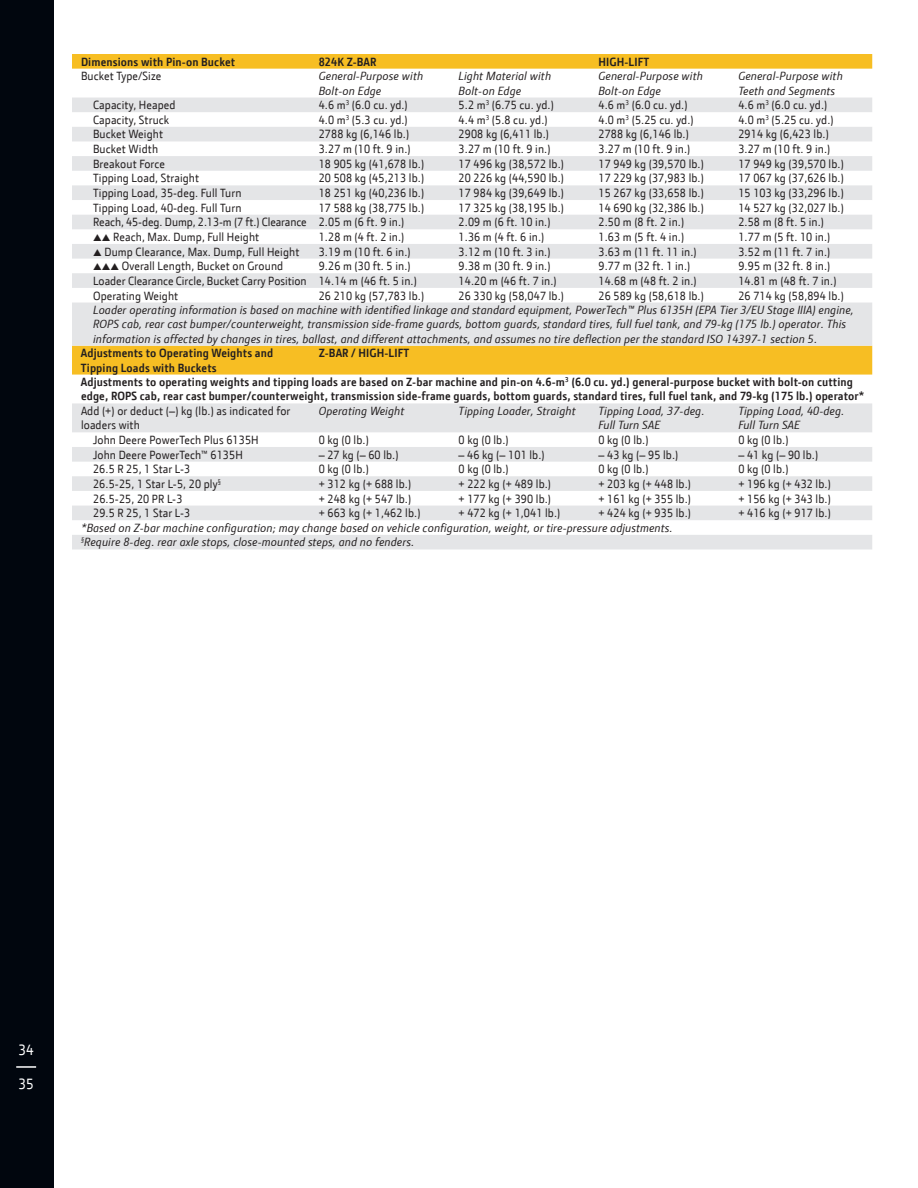
<style>
.page{position:relative;width:918px;height:1188px;background:#fff}
.page>*{position:absolute;margin:0;border:0;box-sizing:border-box;transform-origin:0 0}
.t1{font:15px "JD Sans";color:#fff}
.t2{font:12px/14.2px "JD Sans";letter-spacing:.01em;color:#231f20}
.t3{font:italic 12px/14.2px "JD Sans";letter-spacing:.01em;color:#231f20}
.t4{font:700 12px/14.2px "JD Sans";letter-spacing:.01em;color:#231f20}
</style>
<div class="page">
<div style="left:0;top:0;width:54px;height:1188px;background:#01060e"></div>
<hr style="left:16px;top:1066px;width:20px;height:2px;background:#fff">
<svg style="left:72px;top:54px;width:800px;height:44px"></svg>
<svg style="left:72px;top:98px;width:800px;height:451px;fill:#eae5e7"></svg>
<p class="t4" style="left:81px;top:55px;width:156px">Dimensions with Pin-on Bucket</p>
<p class="t4" style="left:319px;top:55px;width:59px">824K Z-BAR</p>
<p class="t4" style="left:598px;top:55px;width:52px">HIGH-LIFT</p>
<p class="t2" style="left:81px;top:69px;width:82px">Bucket Type/Size</p>
<p class="t3" style="left:319px;top:69px;width:106px">General-Purpose with<br>Bolt-on Edge</p>
<p class="t3" style="left:459px;top:69px;width:94px">Light Material with<br>Bolt-on Edge</p>
<p class="t3" style="left:598px;top:69px;width:106px">General-Purpose with<br>Bolt-on Edge</p>
<p class="t3" style="left:738px;top:69px;width:106px">General-Purpose with<br>Teeth and Segments</p>
<p class="t2" style="left:93px;top:98px;width:84px">Capacity, Heaped</p>
<p class="t2" style="left:319px;top:98px;width:91px">4.6 m<sup>3</sup> (6.0 cu. yd.)</p>
<p class="t2" style="left:459px;top:98px;width:97px">5.2 m<sup>3</sup> (6.75 cu. yd.)</p>
<p class="t2" style="left:599px;top:98px;width:91px">4.6 m<sup>3</sup> (6.0 cu. yd.)</p>
<p class="t2" style="left:738px;top:98px;width:91px">4.6 m<sup>3</sup> (6.0 cu. yd.)</p>
<p class="t2" style="left:93px;top:113px;width:78px">Capacity, Struck</p>
<p class="t2" style="left:319px;top:113px;width:91px">4.0 m<sup>3</sup> (5.3 cu. yd.)</p>
<p class="t2" style="left:459px;top:113px;width:91px">4.4 m<sup>3</sup> (5.8 cu. yd.)</p>
<p class="t2" style="left:599px;top:113px;width:97px">4.0 m<sup>3</sup> (5.25 cu. yd.)</p>
<p class="t2" style="left:738px;top:113px;width:97px">4.0 m<sup>3</sup> (5.25 cu. yd.)</p>
<p class="t2" style="left:93px;top:127px;width:71px">Bucket Weight</p>
<p class="t2" style="left:319px;top:127px;width:92px">2788 kg (6,146 lb.)</p>
<p class="t2" style="left:459px;top:127px;width:92px">2908 kg (6,411 lb.)</p>
<p class="t2" style="left:599px;top:127px;width:92px">2788 kg (6,146 lb.)</p>
<p class="t2" style="left:738px;top:127px;width:92px">2914 kg (6,423 lb.)</p>
<p class="t2" style="left:93px;top:142px;width:67px">Bucket Width</p>
<p class="t2" style="left:319px;top:142px;width:93px">3.27 m (10 ft. 9 in.)</p>
<p class="t2" style="left:459px;top:142px;width:93px">3.27 m (10 ft. 9 in.)</p>
<p class="t2" style="left:599px;top:142px;width:93px">3.27 m (10 ft. 9 in.)</p>
<p class="t2" style="left:738px;top:142px;width:93px">3.27 m (10 ft. 9 in.)</p>
<p class="t2" style="left:93px;top:157px;width:73px">Breakout Force</p>
<p class="t2" style="left:319px;top:157px;width:107px">18 905 kg (41,678 lb.)</p>
<p class="t2" style="left:459px;top:157px;width:107px">17 496 kg (38,572 lb.)</p>
<p class="t2" style="left:599px;top:157px;width:107px">17 949 kg (39,570 lb.)</p>
<p class="t2" style="left:738px;top:157px;width:107px">17 949 kg (39,570 lb.)</p>
<p class="t2" style="left:93px;top:171px;width:108px">Tipping Load, Straight</p>
<p class="t2" style="left:319px;top:171px;width:107px">20 508 kg (45,213 lb.)</p>
<p class="t2" style="left:459px;top:171px;width:107px">20 226 kg (44,590 lb.)</p>
<p class="t2" style="left:599px;top:171px;width:107px">17 229 kg (37,983 lb.)</p>
<p class="t2" style="left:738px;top:171px;width:107px">17 067 kg (37,626 lb.)</p>
<p class="t2" style="left:93px;top:186px;width:150px">Tipping Load, 35-deg. Full Turn</p>
<p class="t2" style="left:319px;top:186px;width:107px">18 251 kg (40,236 lb.)</p>
<p class="t2" style="left:459px;top:186px;width:107px">17 984 kg (39,649 lb.)</p>
<p class="t2" style="left:599px;top:186px;width:107px">15 267 kg (33,658 lb.)</p>
<p class="t2" style="left:738px;top:186px;width:107px">15 103 kg (33,296 lb.)</p>
<p class="t2" style="left:93px;top:201px;width:150px">Tipping Load, 40-deg. Full Turn</p>
<p class="t2" style="left:319px;top:201px;width:107px">17 588 kg (38,775 lb.)</p>
<p class="t2" style="left:459px;top:201px;width:107px">17 325 kg (38,195 lb.)</p>
<p class="t2" style="left:599px;top:201px;width:107px">14 690 kg (32,386 lb.)</p>
<p class="t2" style="left:738px;top:201px;width:107px">14 527 kg (32,027 lb.)</p>
<p class="t2" style="left:93px;top:215px;width:313px">Reach, 45-deg. Dump, 2.13-m (7 ft.) Clearance 2.05 m (6 ft. 9 in.)</p>
<p class="t2" style="left:459px;top:215px;width:93px">2.09 m (6 ft. 10 in.)</p>
<p class="t2" style="left:599px;top:215px;width:87px">2.50 m (8 ft. 2 in.)</p>
<p class="t2" style="left:738px;top:215px;width:87px">2.58 m (8 ft. 5 in.)</p>
<p class="t2" style="left:93px;top:230px;width:168px">▲▲ Reach, Max. Dump, Full Height</p>
<p class="t2" style="left:319px;top:230px;width:87px">1.28 m (4 ft. 2 in.)</p>
<p class="t2" style="left:459px;top:230px;width:87px">1.36 m (4 ft. 6 in.)</p>
<p class="t2" style="left:599px;top:230px;width:87px">1.63 m (5 ft. 4 in.)</p>
<p class="t2" style="left:738px;top:230px;width:93px">1.77 m (5 ft. 10 in.)</p>
<p class="t2" style="left:93px;top:245px;width:208px">▲ Dump Clearance, Max. Dump, Full Height</p>
<p class="t2" style="left:319px;top:245px;width:93px">3.19 m (10 ft. 6 in.)</p>
<p class="t2" style="left:459px;top:245px;width:93px">3.12 m (10 ft. 3 in.)</p>
<p class="t2" style="left:599px;top:245px;width:100px">3.63 m (11 ft. 11 in.)</p>
<p class="t2" style="left:738px;top:245px;width:93px">3.52 m (11 ft. 7 in.)</p>
<p class="t2" style="left:93px;top:259px;width:192px">▲▲▲ Overall Length, Bucket on Ground</p>
<p class="t2" style="left:319px;top:259px;width:93px">9.26 m (30 ft. 5 in.)</p>
<p class="t2" style="left:459px;top:259px;width:93px">9.38 m (30 ft. 9 in.)</p>
<p class="t2" style="left:599px;top:259px;width:93px">9.77 m (32 ft. 1 in.)</p>
<p class="t2" style="left:738px;top:259px;width:93px">9.95 m (32 ft. 8 in.)</p>
<p class="t2" style="left:93px;top:274px;width:325px">Loader Clearance Circle, Bucket Carry Position 14.14 m (46 ft. 5 in.)</p>
<p class="t2" style="left:459px;top:274px;width:100px">14.20 m (46 ft. 7 in.)</p>
<p class="t2" style="left:599px;top:274px;width:100px">14.68 m (48 ft. 2 in.)</p>
<p class="t2" style="left:738px;top:274px;width:100px">14.81 m (48 ft. 7 in.)</p>
<p class="t2" style="left:93px;top:288px;width:87px">Operating Weight</p>
<p class="t2" style="left:319px;top:288px;width:107px">26 210 kg (57,783 lb.)</p>
<p class="t2" style="left:459px;top:288px;width:107px">26 330 kg (58,047 lb.)</p>
<p class="t2" style="left:599px;top:288px;width:107px">26 589 kg (58,618 lb.)</p>
<p class="t2" style="left:738px;top:288px;width:107px">26 714 kg (58,894 lb.)</p>
<p class="t3" style="left:93px;top:303px;width:762px">Loader operating information is based on machine with identified linkage and standard equipment, PowerTech™ Plus 6135H (EPA Tier 3/EU Stage IIIA) engine,<br>ROPS cab, rear cast bumper/counterweight, transmission side-frame guards, bottom guards, standard tires, full fuel tank, and 79-kg (175 lb.) operator. This information is affected by changes in tires, ballast, and different attachments, and assumes no tire deflection per the standard ISO 14397-1 section 5.</p>
<p class="t4" style="left:81px;top:346px;width:194px">Adjustments to Operating Weights and<br>Tipping Loads with Buckets</p>
<p class="t4" style="left:319px;top:346px;width:92px">Z-BAR / HIGH-LIFT</p>
<p class="t4" style="left:81px;top:375px;width:785px">Adjustments to operating weights and tipping loads are based on Z-bar machine and pin-on 4.6-m<sup>3</sup> (6.0 cu. yd.) general-purpose bucket with bolt-on cutting edge, ROPS cab, rear cast bumper/counterweight, transmission side-frame guards, bottom guards, standard tires, full fuel tank, and 79-kg (175 lb.) operator*</p>
<p class="t2" style="left:81px;top:404px;width:211px">Add (+) or deduct (–) kg (lb.) as indicated for loaders with</p>
<p class="t3" style="left:319px;top:404px;width:87px">Operating Weight</p>
<p class="t3" style="left:459px;top:404px;width:119px">Tipping Loader, Straight</p>
<p class="t3" style="left:598px;top:404px;width:107px">Tipping Load, 37-deg.<br>Full Turn SAE</p>
<p class="t3" style="left:738px;top:404px;width:107px">Tipping Load, 40-deg.<br>Full Turn SAE</p>
<p class="t2" style="left:93px;top:433px;width:167px">John Deere PowerTech Plus 6135H</p>
<p class="t2" style="left:319px;top:433px;width:52px">0 kg (0 lb.)</p>
<p class="t2" style="left:459px;top:433px;width:52px">0 kg (0 lb.)</p>
<p class="t2" style="left:598px;top:433px;width:52px">0 kg (0 lb.)</p>
<p class="t2" style="left:738px;top:433px;width:52px">0 kg (0 lb.)</p>
<p class="t2" style="left:93px;top:448px;width:151px">John Deere PowerTech™ 6135H</p>
<p class="t2" style="left:319px;top:448px;width:81px">– 27 kg (– 60 lb.)</p>
<p class="t2" style="left:459px;top:448px;width:88px">– 46 kg (– 101 lb.)</p>
<p class="t2" style="left:598px;top:448px;width:81px">– 43 kg (– 95 lb.)</p>
<p class="t2" style="left:738px;top:448px;width:81px">– 41 kg (– 90 lb.)</p>
<p class="t2" style="left:93px;top:462px;width:99px">26.5 R 25, 1 Star L-3</p>
<p class="t2" style="left:319px;top:462px;width:52px">0 kg (0 lb.)</p>
<p class="t2" style="left:459px;top:462px;width:52px">0 kg (0 lb.)</p>
<p class="t2" style="left:598px;top:462px;width:52px">0 kg (0 lb.)</p>
<p class="t2" style="left:738px;top:462px;width:52px">0 kg (0 lb.)</p>
<p class="t2" style="left:93px;top:477px;width:129px">26.5-25, 1 Star L-5, 20 ply<sup>§</sup></p>
<p class="t2" style="left:319px;top:477px;width:94px">+ 312 kg (+ 688 lb.)</p>
<p class="t2" style="left:459px;top:477px;width:94px">+ 222 kg (+ 489 lb.)</p>
<p class="t2" style="left:599px;top:477px;width:94px">+ 203 kg (+ 448 lb.)</p>
<p class="t2" style="left:738px;top:477px;width:94px">+ 196 kg (+ 432 lb.)</p>
<p class="t2" style="left:93px;top:491px;width:91px">26.5-25, 20 PR L-3</p>
<p class="t2" style="left:319px;top:491px;width:94px">+ 248 kg (+ 547 lb.)</p>
<p class="t2" style="left:459px;top:491px;width:94px">+ 177 kg (+ 390 lb.)</p>
<p class="t2" style="left:599px;top:491px;width:94px">+ 161 kg (+ 355 lb.)</p>
<p class="t2" style="left:738px;top:491px;width:94px">+ 156 kg (+ 343 lb.)</p>
<p class="t2" style="left:93px;top:506px;width:99px">29.5 R 25, 1 Star L-3</p>
<p class="t2" style="left:319px;top:506px;width:103px">+ 663 kg (+ 1,462 lb.)</p>
<p class="t2" style="left:459px;top:506px;width:103px">+ 472 kg (+ 1,041 lb.)</p>
<p class="t2" style="left:599px;top:506px;width:94px">+ 424 kg (+ 935 lb.)</p>
<p class="t2" style="left:738px;top:506px;width:94px">+ 416 kg (+ 917 lb.)</p>
<p class="t3" style="left:81px;top:521px;width:593px;line-height:14.7px">*Based on Z-bar machine configuration; may change based on vehicle configuration, weight, or tire-pressure adjustments. <sup>§</sup>Require 8-deg. rear axle stops, close-mounted steps, and no fenders.</p>
<p class="t1" style="left:19px;top:1042px;width:17px">34</p>
<p class="t1" style="left:19px;top:1075px;width:17px">35</p>
</div>
